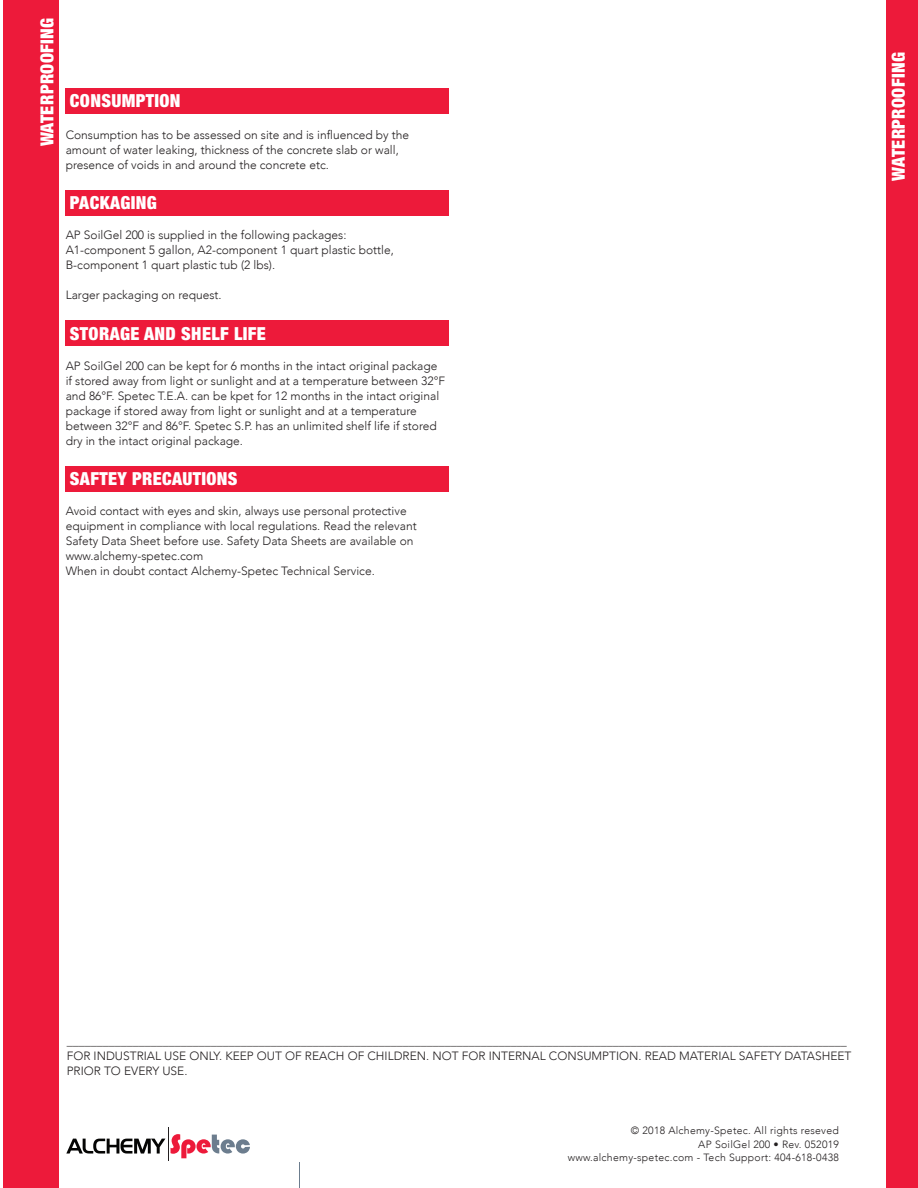
<style>
.page{position:relative;width:918px;height:1188px;background:#fff}
.page>*{position:absolute;margin:0;border:0;box-sizing:border-box;transform-origin:0 0}
.t1{font:900 condensed 18px "Helvetica Neue LT Std";letter-spacing:.02em;color:#fff}
.BODY_TEXT{font:300 12px/15px "Avenir";color:#231f20}
.t2{font:300 10.5px "Avenir";letter-spacing:.025em;color:#231f20}
</style>
<div class="page">
<div style="left:4px;top:0;width:55px;height:1188px;background:#ed1a3a"></div>
<div style="left:887px;top:0;width:31px;height:1188px;background:#ed1a3a"></div>
<div style="left:66px;top:88px;width:383px;height:25px;background:#ed1a3a"></div>
<div style="left:66px;top:190px;width:383px;height:25px;background:#ed1a3a"></div>
<div style="left:66px;top:320px;width:383px;height:26px;background:#ed1a3a"></div>
<div style="left:66px;top:466px;width:383px;height:25px;background:#ed1a3a"></div>
<svg style="left:171px;top:1134px;width:79px;height:24px"></svg>
<svg style="left:66px;top:1139px;width:99px;height:15px"></svg>
<hr style="left:168px;top:1127px;width:1px;height:34px;background:#231f20">
<h1 class="t1" style="left:36px;top:146px;width:130px;rotate:-90deg">WATERPROOFING</h1>
<p class="t1" style="left:70px;top:90px;width:112px">CONSUMPTION</p>
<p class="BODY_TEXT" style="left:66px;top:127px;width:345px">Consumption has to be assessed on site and is influenced by the amount of water leaking, thickness of the concrete slab or wall, presence of voids in and around the concrete etc.</p>
<p class="t1" style="left:70px;top:192px;width:88px">PACKAGING</p>
<p class="BODY_TEXT" style="left:66px;top:228px;width:282px">AP SoilGel 200 is supplied in the following packages:</p>
<p class="BODY_TEXT" style="left:66px;top:243px;width:330px">A1-component 5 gallon, A2-component 1 quart plastic bottle,<br>B-component 1 quart plastic tub (2 lbs).</p>
<p class="BODY_TEXT" style="left:66px;top:288px;width:158px">Larger packaging on request.</p>
<p class="t1" style="left:70px;top:322px;width:197px">STORAGE AND SHELF LIFE</p>
<p class="BODY_TEXT" style="left:66px;top:358px;width:381px">AP SoilGel 200 can be kept for 6 months in the intact original package if stored away from light or sunlight and at a temperature between 32°F and 86°F. Spetec T.E.A. can be kpet for 12 months in the intact original package if stored away from light or sunlight and at a temperature between 32°F and 86°F. Spetec S.P. has an unlimited shelf life if stored dry in the intact original package.</p>
<p class="t1" style="left:70px;top:468px;width:169px">SAFTEY PRECAUTIONS</p>
<p class="BODY_TEXT" style="left:66px;top:504px;width:343px">Avoid contact with eyes and skin, always use personal protective</p>
<p class="BODY_TEXT" style="left:66px;top:519px;width:353px">equipment in compliance with local regulations. Read the relevant<br>Safety Data Sheet before use. Safety Data Sheets are available on</p>
<p class="BODY_TEXT" style="left:66px;top:549px;width:139px">www.alchemy-spetec.com</p>
<p class="BODY_TEXT" style="left:66px;top:564px;width:311px">When in doubt contact Alchemy-Spetec Technical Service.</p>
<p class="t1" style="left:887px;top:181px;width:130px;rotate:-90deg">WATERPROOFING</p>
<p class="BODY_TEXT" style="left:67px;top:1033px;width:781px">__________________________________________________________________________________________________________________________________</p>
<p class="BODY_TEXT" style="left:67px;top:1048px;width:786px">FOR INDUSTRIAL USE ONLY. KEEP OUT OF REACH OF CHILDREN. NOT FOR INTERNAL CONSUMPTION. READ MATERIAL SAFETY DATASHEET<br>PRIOR TO EVERY USE.</p>
<p class="t2" style="left:631px;top:1125px;width:209px">© 2018 Alchemy-Spetec. All rights reseved</p>
<p class="t2" style="left:698px;top:1138px;width:142px">AP SoilGel 200 • Rev. 052019</p>
<p class="t2" style="left:568px;top:1152px;width:273px">www.alchemy-spetec.com - Tech Support: 404-618-0438</p>
</div>
